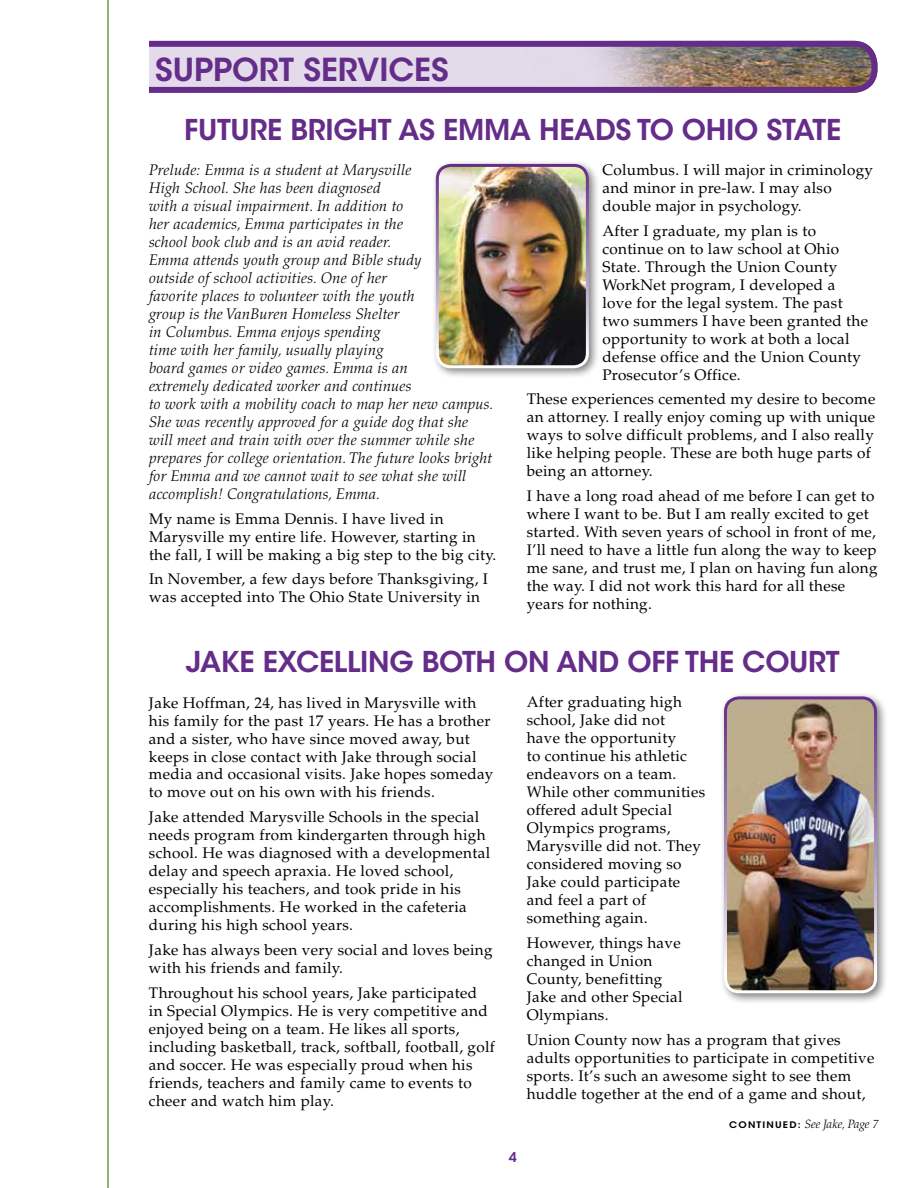
<style>
.page{position:relative;width:918px;height:1188px;background:#fff}
.page>*{position:absolute;margin:0;border:0;box-sizing:border-box;transform-origin:0 0}
.t1{font:600 31.5px "ITC Avant Garde Std";color:#652d89}
.t2{font:600 28.5px "ITC Avant Garde Std";letter-spacing:-.01em;color:#652d89}
.t3{font:15.3px/18px "Palatino LT Std";letter-spacing:.02em;color:#000}
.t4{font:italic 300 15.3px/18px "Palatino LT Std";letter-spacing:.02em;color:#000}
.t5{font:600 13.5px "ITC Avant Garde Std";color:#652d89}
.t6{font:italic 300 12px "Palatino LT Std";color:#000}
.s1{font-family:"ITC Avant Garde Std";font-weight:600;font-style:normal;font-size:9px}
</style>
<div class="page">
<div style="left:110px;top:44px;width:764px;height:46px;background:#e3dbea;border-radius:21px"></div>
<img style="left:599px;top:48px;width:272px;height:38px">
<div style="left:106px;top:41px;width:772px;height:52px;border:6px solid #652d89;border-radius:21px"></div>
<div style="left:93px;top:30px;width:55px;height:81px;background:#fff"></div>
<hr style="left:107px;top:0;width:2px;height:1188px;background:#699d46">
<div style="left:431px;top:159px;width:169px;height:221px;background:#000;opacity:.5"></div>
<img style="left:437px;top:165px;width:150px;height:202px">
<div style="left:436px;top:164px;width:153px;height:204px;border:3px solid #fff;border-radius:14px"></div>
<div style="left:719px;top:691px;width:169px;height:314px;background:#000;opacity:.5"></div>
<img style="left:725px;top:698px;width:151px;height:294px">
<div style="left:724px;top:696px;width:153px;height:297px;border:3px solid #fff;border-radius:14px"></div>
<h1 class="t1" style="left:155px;top:49px;width:295px">SUPPORT SERVICES</h1>
<h2 class="t2" style="left:184px;top:111px;width:659px">FUTURE BRIGHT AS EMMA HEADS TO OHIO STATE</h2>
<p class="t4" style="left:149px;top:161px;width:346px">Prelude: Emma is a student at Marysville<br>High School. She has been diagnosed<br>with a visual impairment. In addition to<br>her academics, Emma participates in the<br>school book club and is an avid reader.<br>Emma attends youth group and Bible study<br>outside of school activities. One of her<br>favorite places to volunteer with the youth<br>group is the VanBuren Homeless Shelter<br>in Columbus. Emma enjoys spending<br>time with her family, usually playing<br>board games or video games. Emma is an<br>extremely dedicated worker and continues<br>to work with a mobility coach to map her new campus.<br>She was recently approved for a guide dog that she will meet and train with over the summer while she prepares for college orientation. The future looks bright for Emma and we cannot wait to see what she will accomplish! Congratulations, Emma.</p>
<p class="t3" style="left:149px;top:510px;width:349px">My name is Emma Dennis. I have lived in<br>Marysville my entire life. However, starting in the fall, I will be making a big step to the big city.</p>
<p class="t3" style="left:149px;top:570px;width:341px">In November, a few days before Thanksgiving, I was accepted into The Ohio State University in</p>
<p class="t3" style="left:602px;top:161px;width:272px">Columbus. I will major in criminology and minor in pre-law. I may also double major in psychology.</p>
<p class="t3" style="left:602px;top:222px;width:267px">After I graduate, my plan is to continue on to law school at Ohio<br>State. Through the Union County<br>WorkNet program, I developed a love for the legal system. The past two summers I have been granted the opportunity to work at both a local defense office and the Union County<br>Prosecutor’s Office.</p>
<p class="t3" style="left:527px;top:390px;width:350px">These experiences cemented my desire to become an attorney. I really enjoy coming up with unique ways to solve difficult problems, and I also really like helping people. These are both huge parts of being an attorney.</p>
<p class="t3" style="left:527px;top:487px;width:352px">I have a long road ahead of me before I can get to where I want to be. But I am really excited to get started. With seven years of school in front of me, I’ll need to have a little fun along the way to keep me sane, and trust me, I plan on having fun along the way. I did not work this hard for all these years for nothing.</p>
<h2 class="t2" style="left:186px;top:644px;width:655px">JAKE EXCELLING BOTH ON AND OFF THE COURT</h2>
<p class="t3" style="left:149px;top:694px;width:346px">Jake Hoffman, 24, has lived in Marysville with his family for the past 17 years. He has a brother and a sister, who have since moved away, but keeps in close contact with Jake through social media and occasional visits. Jake hopes someday to move out on his own with his friends.</p>
<p class="t3" style="left:149px;top:808px;width:343px">Jake attended Marysville Schools in the special needs program from kindergarten through high school. He was diagnosed with a developmental delay and speech apraxia. He loved school, especially his teachers, and took pride in his accomplishments. He worked in the cafeteria during his high school years.</p>
<p class="t3" style="left:149px;top:941px;width:345px">Jake has always been very social and loves being with his friends and family.</p>
<p class="t3" style="left:149px;top:984px;width:347px">Throughout his school years, Jake participated<br>in Special Olympics. He is very competitive and enjoyed being on a team. He likes all sports, including basketball, track, softball, football, golf and soccer. He was especially proud when his friends, teachers and family came to events to cheer and watch him play.</p>
<p class="t5" style="left:509px;top:1148px;width:10px">4</p>
<p class="t3" style="left:527px;top:693px;width:180px">After graduating high school, Jake did not<br>have the opportunity<br>to continue his athletic endeavors on a team.<br>While other communities offered adult Special<br>Olympics programs,<br>Marysville did not. They considered moving so<br>Jake could participate and feel a part of something again.</p>
<p class="t3" style="left:527px;top:934px;width:157px">However, things have changed in Union<br>County, benefitting<br>Jake and other Special<br>Olympians.</p>
<p class="t3" style="left:527px;top:1031px;width:349px">Union County now has a program that gives adults opportunities to participate in competitive sports. It’s such an awesome sight to see them huddle together at the end of a game and shout,</p>
<p class="t6" style="left:729px;top:1117px;width:151px"><span class="s1">CONTINUED:</span> See Jake, Page 7</p>
</div>
